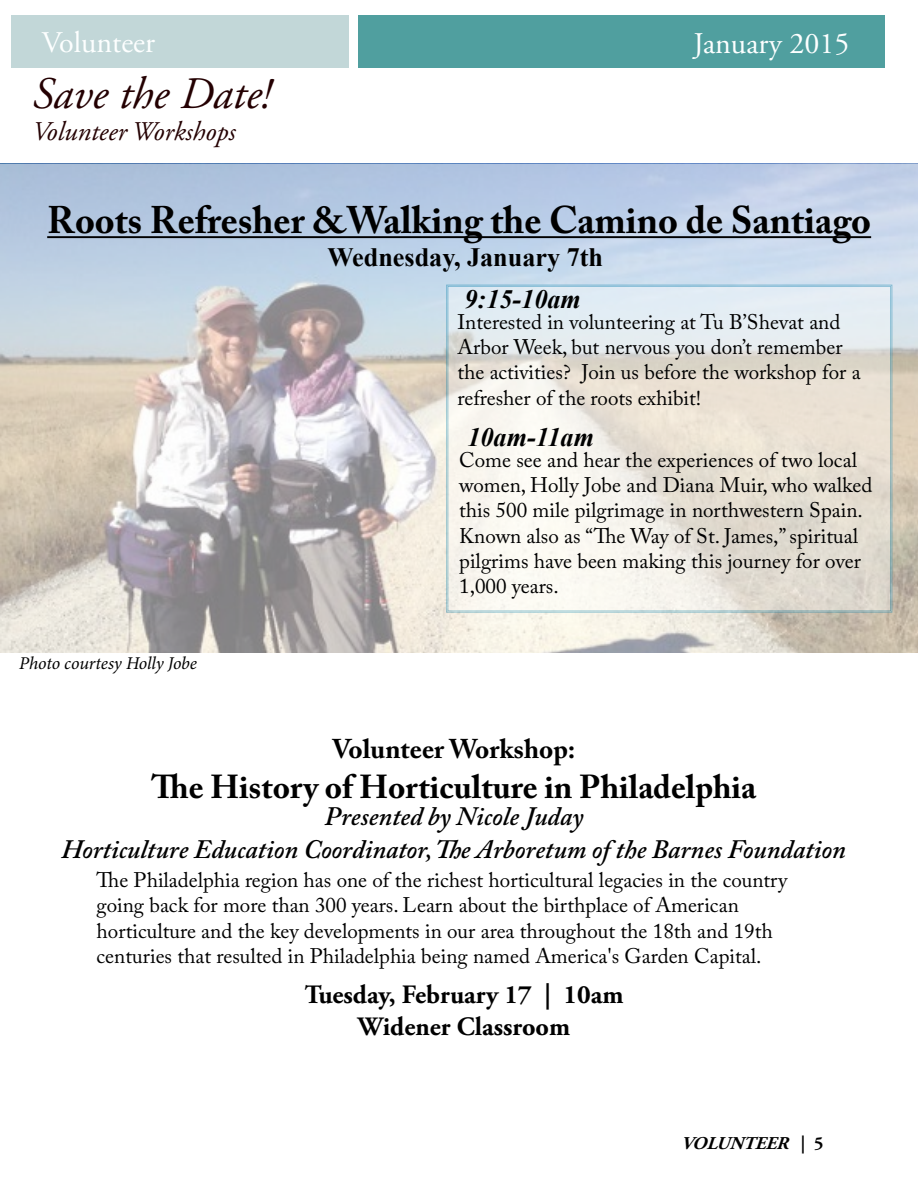
<style>
.page{position:relative;width:918px;height:1188px;background:#fff}
.page>*{position:absolute;margin:0;border:0;box-sizing:border-box;transform-origin:0 0}
.t1{font:italic 45px "Adobe Garamond Pro";color:#240002}
.t2{font:700 38.25px "Adobe Caslon Pro";color:#000}
.t3{font:700 33px "Adobe Caslon Pro";color:#000}
.t4{font:30px "Adobe Garamond Pro";color:#fdffff}
.t5{font:italic 27px "Adobe Garamond Pro";color:#240002}
.t6{font:700 27px "Adobe Caslon Pro";color:#000}
.t7{font:italic 600 26.4px/32.4px "Adobe Caslon Pro";color:#000;text-align:center}
.t8{font:700 26.4px/32.4px "Adobe Garamond Pro";color:#000;text-align:center}
.t9{font:700 26.4px "Times New Roman";color:#000}
.t10{font:italic 700 26.4px "Times New Roman";color:#000}
.t11{font:21px/25.2px "Adobe Caslon Pro";color:#000}
.t12{font:italic 18px "Minion Pro";letter-spacing:-.01em;color:#000}
.t13{font:italic 700 18px "Adobe Garamond Pro";color:#000}
.s1{font-style:normal}
</style>
<div class="page">
<div style="left:358px;top:15px;width:526px;height:52px;background:#509f9f"></div>
<div style="left:12px;top:15px;width:337px;height:52px;background:#c2d7d8"></div>
<svg style="left:0;top:164px;width:918px;height:488px;background:#c3c7cd"></svg>
<svg style="left:446px;top:285px;width:446px;height:327px"></svg>
<hr style="left:47px;top:236px;width:824px;height:2px;background:#000">
<h3 class="t4" style="left:42px;top:25px;width:115px">Volunteer</h3>
<h3 class="t4" style="left:694px;top:26px;width:157px">January 2015</h3>
<h3 class="t4" style="left:659px;top:26px;width:124px">September</h3>
<h3 class="t4" style="left:835px;top:26px;width:16px">2</h3>
<h1 class="t1" style="left:32px;top:67px;width:240px">Save the Date!</h1>
<p class="t5" style="left:32px;top:116px;width:205px">Volunteer Workshops</p>
<h2 class="t2" style="left:47px;top:198px;width:825px">Roots Refresher &amp;Walking the Camino de Santiago</h2>
<p class="t9" style="left:327px;top:239px;width:277px">Wednesday, January 7th</p>
<p class="t10" style="left:465px;top:281px;width:118px">9:15-10am</p>
<p class="t11" style="left:457px;top:309px;width:405px">Interested in volunteering at Tu B’Shevat and Arbor Week, but nervous you don’t remember the activities? Join us before the workshop for a refresher of the roots exhibit!</p>
<p class="t10" style="left:467px;top:419px;width:128px">10am-11am</p>
<p class="t12" style="left:19px;top:651px;width:179px">Photo courtesy Holly Jobe</p>
<p class="t11" style="left:459px;top:447px;width:415px">Come see and hear the experiences of two local women, Holly Jobe and Diana Muir, who walked this 500 mile pilgrimage in northwestern Spain.<br>Known also as “The Way of St. James,” spiritual pilgrims have been making this journey for over 1,000 years.</p>
<p class="t6" style="left:332px;top:733px;width:245px">Volunteer Workshop:</p>
<h3 class="t3" style="left:152px;top:767px;width:606px">The History of Horticulture in Philadelphia</h3>
<p class="t7" style="left:62px;top:800px;width:786px">Presented by Nicole Juday<br>Horticulture Education Coordinator, The Arboretum of the Barnes Foundation</p>
<p class="t11" style="left:97px;top:867px;width:692px">The Philadelphia region has one of the richest horticultural legacies in the country going back for more than 300 years. Learn about the birthplace of American horticulture and the key developments in our area throughout the 18th and 19th centuries that resulted in Philadelphia being named America's Garden Capital.</p>
<p class="t8" style="left:305px;top:979px;width:320px">Tuesday, February 17 | 10am<br>Widener Classroom</p>
<p class="t13" style="left:681px;top:1132px;width:144px">VOLUNTEER <span class="s1">| 5</span></p>
</div>
